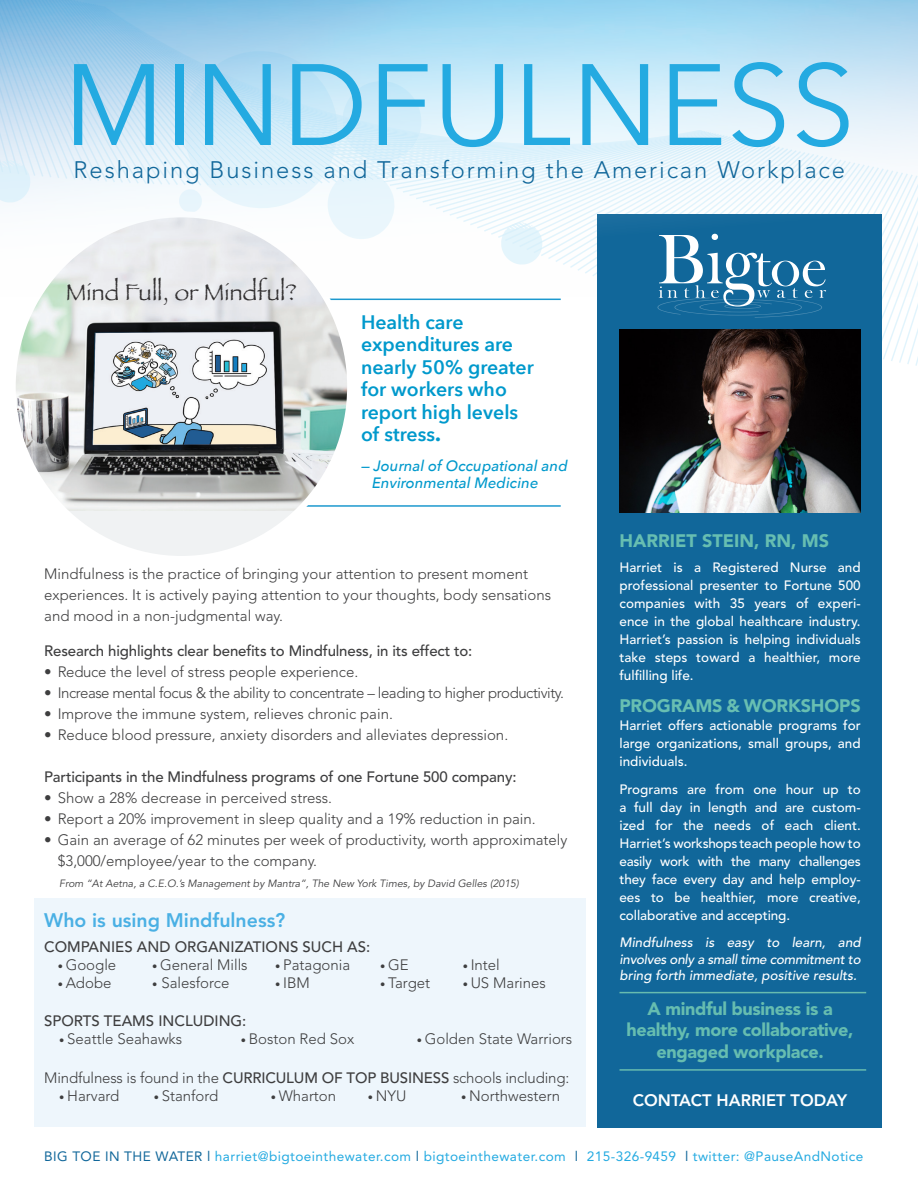
<style>
.page{position:relative;width:918px;height:1188px;background:#fff}
.page>*{position:absolute;margin:0;border:0;box-sizing:border-box;transform-origin:0 0}
.t1{font:114.3px "Avenir Next";color:#24aae1}
.t2{font:24px "Papyrus";color:#312f30}
.t3{font:300 23.7px "Avenir";letter-spacing:.08em;color:#11679a}
.t4{font:600 19.5px/22.5px "Avenir Next";color:#09c}
.t5{font:800 19.5px "Avenir";color:#4ab0e4}
.t6{font:900 18px/21.8px "Avenir";letter-spacing:-.02em;color:#66bdb0;text-align:center}
.t7{font:900 18px "Avenir";color:#67beb1}
.t8{font:900 18px "Avenir";letter-spacing:-.01em;color:#68bfb2}
.t9{font:800 16.5px "Avenir";color:#fff}
.t10{font:300 15px/21px "Avenir";color:#3e3e3f}
.t11{font:500 15px "Avenir";letter-spacing:-.01em;color:#3e3e3f}
.t12{font:300 15px "Avenir";letter-spacing:-.03em;color:#3e3e3f}
.t13{font:italic 500 15px/16.5px "Avenir Next";color:#09c}
.t14{font:500 13.5px/18px "Avenir";color:#fff;text-align:justify}
.t15{font:13.5px "Avenir";letter-spacing:.03em;color:#24aae1}
.t16{font:italic 500 13.5px/16.5px "Avenir";color:#fff;text-align:justify}
.t17{font:italic 10.5px "Avenir";color:#3e3e3f}
.s1{font-weight:700}
.s2{font-size:10.5px}
.s3{font-weight:500}
.s4{color:#11679a}
</style>
<div class="page">
<div style="left:34px;top:899px;width:552px;height:228px;background:#eef6fc"></div>
<hr style="left:117px;top:505px;width:444px;height:2px;background:#1d99ce">
<div style="left:13px;top:214px;width:337px;height:345px;background:#f0f2f3;border-radius:50%"></div>
<img style="left:17px;top:366px;width:333px;height:145px">
<div style="left:598px;top:214px;width:284px;height:914px;background:#11679a"></div>
<hr style="left:620px;top:992px;width:246px;height:1px;background:#67bbaf">
<hr style="left:620px;top:1069px;width:246px;height:2px;background:#67bbaf">
<svg style="left:0;top:0;width:918px;height:366px"></svg>
<img style="left:620px;top:329px;width:241px;height:184px">
<p class="t1" style="left:63px;top:9px;width:794px">MINDFULNESS</p>
<p class="t3" style="left:74px;top:156px;width:773px">Reshaping Business and Transforming the American Workplace</p>
<p class="t2" style="left:66px;top:277px;width:233px">Mind Full, or Mindful?</p>
<p class="t4" style="left:361px;top:310px;width:174px">Health care expenditures are nearly 50% greater for workers who report high levels of stress<span class="s1">.</span></p>
<p class="t13" style="left:372px;top:457px;width:197px;text-indent:-11px">— Journal of Occupational and<br>Environmental Medicine</p>
<p class="t10" style="left:44px;top:564px;width:508px">Mindfulness is the practice of bringing your attention to present moment experiences. It is actively paying attention to your thoughts, body sensations and mood in a non-judgmental way.</p>
<p class="t11" style="left:44px;top:642px;width:430px">Research highlights clear benefits to Mindfulness, in its effect to:</p>
<p class="t10" style="left:44px;top:661px;width:316px">• Reduce the level of stress people experience.</p>
<p class="t12" style="left:44px;top:684px;width:521px">• Increase mental focus &amp; the ability to concentrate – leading to higher productivity.</p>
<p class="t10" style="left:44px;top:703px;width:350px">• Improve the immune system, relieves chronic pain.</p>
<p class="t10" style="left:44px;top:724px;width:466px">• Reduce blood pressure, anxiety disorders and alleviates depression.</p>
<p class="t11" style="left:44px;top:768px;width:474px">Participants in the Mindfulness programs of one Fortune 500 company:</p>
<p class="t10" style="left:44px;top:787px;width:289px">• Show a 28% decrease in perceived stress.</p>
<p class="t10" style="left:44px;top:808px;width:493px">• Report a 20% improvement in sleep quality and a 19% reduction in pain.</p>
<p class="t10" style="left:58px;top:829px;width:511px;text-indent:-14px">• Gain an average of 62 minutes per week of productivity, worth approximately $3,000/employee/year to the company.</p>
<p class="t17" style="left:59px;top:877px;width:461px">From “At Aetna, a C.E.O.’s Management by Mantra”, The New York Times, by David Gelles (2015)</p>
<p class="t5" style="left:44px;top:909px;width:243px">Who is using Mindfulness?</p>
<p class="t11" style="left:44px;top:938px;width:328px">COMPANIES AND ORGANIZATIONS SUCH AS:</p>
<p class="t10" style="left:58px;top:955px;width:60px"><span class="s2">•</span> Google</p>
<p class="t10" style="left:152px;top:955px;width:97px"><span class="s2">•</span> General Mills</p>
<p class="t10" style="left:275px;top:955px;width:76px"><span class="s2">•</span> Patagonia</p>
<p class="t10" style="left:380px;top:955px;width:30px"><span class="s2">•</span> GE</p>
<p class="t10" style="left:463px;top:955px;width:39px"><span class="s2">•</span> Intel</p>
<p class="t10" style="left:58px;top:973px;width:55px"><span class="s2">•</span> Adobe</p>
<p class="t10" style="left:152px;top:973px;width:79px"><span class="s2">•</span> Salesforce</p>
<p class="t10" style="left:275px;top:973px;width:36px"><span class="s2">•</span> IBM</p>
<p class="t10" style="left:380px;top:973px;width:51px"><span class="s2">•</span> Target</p>
<p class="t10" style="left:463px;top:973px;width:85px"><span class="s2">•</span> US Marines</p>
<p class="t11" style="left:44px;top:1013px;width:204px">SPORTS TEAMS INCLUDING:</p>
<p class="t10" style="left:59px;top:1029px;width:125px"><span class="s2">•</span> Seattle Seahawks</p>
<p class="t10" style="left:241px;top:1029px;width:115px"><span class="s2">•</span> Boston Red Sox</p>
<p class="t10" style="left:417px;top:1029px;width:157px"><span class="s2">•</span> Golden State Warriors</p>
<p class="t10" style="left:44px;top:1067px;width:527px">Mindfulness is found in the <span class="s3">CURRICULUM OF TOP BUSINESS</span> schools including:</p>
<p class="t10" style="left:59px;top:1085px;width:62px"><span class="s2">•</span> Harvard</p>
<p class="t10" style="left:154px;top:1085px;width:66px"><span class="s2">•</span> Stanford</p>
<p class="t10" style="left:271px;top:1085px;width:67px"><span class="s2">•</span> Wharton</p>
<p class="t10" style="left:368px;top:1085px;width:40px"><span class="s2">•</span> NYU</p>
<p class="t10" style="left:461px;top:1085px;width:100px"><span class="s2">•</span> Northwestern</p>
<p class="t7" style="left:620px;top:530px;width:211px">HARRIET STEIN, RN, MS</p>
<p class="t14" style="left:620px;top:558px;width:243px">Harriet is a Registered Nurse and professional presenter to Fortune 500 companies with 35 years of experi&shy;ence in the global healthcare industry.<br>Harriet’s passion is helping individuals take steps toward a healthier, more fulfilling life.</p>
<p class="t8" style="left:620px;top:695px;width:243px">PROGRAMS &amp; WORKSHOPS</p>
<p class="t14" style="left:620px;top:716px;width:243px">Harriet offers actionable programs for large organizations, small groups, and individuals.</p>
<p class="t14" style="left:620px;top:781px;width:243px">Programs are from one hour up to a full day in length and are custom&shy;ized for the needs of each client.<br>Harriet’s workshops teach people how to easily work with the many challenges they face every day and help employ&shy;ees to be healthier, more creative, collaborative and accepting.</p>
<p class="t16" style="left:620px;top:935px;width:243px">Mindfulness is easy to learn, and involves only a small time commitment to bring forth immediate, positive results.</p>
<p class="t6" style="left:627px;top:998px;width:228px">A mindful business is a healthy, more collaborative, engaged workplace.</p>
<p class="t9" style="left:633px;top:1091px;width:216px">CONTACT HARRIET TODAY</p>
<p class="t15" style="left:44px;top:1149px;width:821px"><span class="s4">BIG TOE IN THE WATER l</span> harriet@bigtoeinthewater.com <span class="s4">l</span> bigtoeinthewater.com <span class="s4">l</span> 215-326-9459 <span class="s4">l</span> twitter: @PauseAndNotice</p>
</div>
